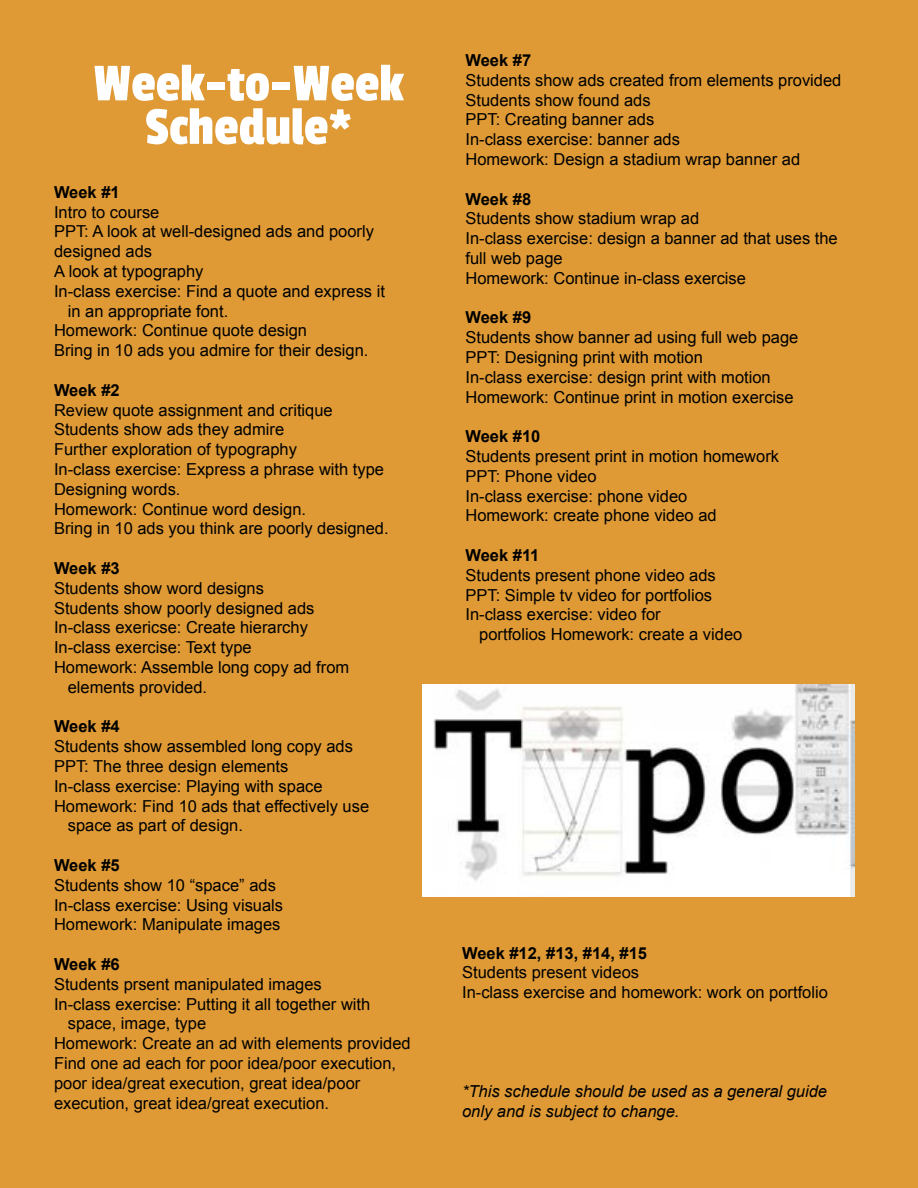
<style>
.page{position:relative;width:918px;height:1188px;background:#df9a35}
.page>*{position:absolute;margin:0;border:0;box-sizing:border-box;transform-origin:0 0}
.t1{font:55.5px/43.5px "Passion One";color:#fff;text-align:center}
.t2{font:16.5px/19.8px "Arial";color:#000}
.t3{font:700 16.5px "Arial";color:#000}
.t4{font:italic 16.5px/19.8px "Arial";color:#000}
</style>
<div class="page">
<img style="left:422px;top:685px;width:432px;height:212px">
<h1 class="t1" style="left:93px;top:63px;width:312px">Week-to-Week<br>Schedule*</h1>
<p class="t3" style="left:54px;top:183px;width:67px">Week #1</p>
<p class="t2" style="left:54px;top:202px;width:107px">Intro to course</p>
<p class="t2" style="left:54px;top:222px;width:322px">PPT: A look at well-designed ads and poorly</p>
<p class="t2" style="left:54px;top:242px;width:100px">designed ads</p>
<p class="t2" style="left:54px;top:261px;width:151px">A look at typography</p>
<p class="t2" style="left:54px;top:281px;width:333px">In-class exercise: Find a quote and express it</p>
<p class="t2" style="left:68px;top:301px;width:162px">in an appropriate font.</p>
<p class="t2" style="left:54px;top:321px;width:255px">Homework: Continue quote design</p>
<p class="t2" style="left:54px;top:341px;width:316px">Bring in 10 ads you admire for their design.</p>
<p class="t3" style="left:54px;top:381px;width:67px">Week #2</p>
<p class="t2" style="left:54px;top:400px;width:336px">Review quote assignment and critique Students show ads they admire<br>Further exploration of typography<br>In-class exercise: Express a phrase with type Designing words.<br>Homework: Continue word design.<br>Bring in 10 ads you think are poorly designed.</p>
<p class="t3" style="left:54px;top:559px;width:67px">Week #3</p>
<p class="t2" style="left:54px;top:578px;width:212px">Students show word designs</p>
<p class="t2" style="left:54px;top:598px;width:262px">Students show poorly designed ads</p>
<p class="t2" style="left:54px;top:618px;width:255px">In-class exericse: Create hierarchy</p>
<p class="t2" style="left:54px;top:638px;width:199px">In-class exercise: Text type</p>
<p class="t2" style="left:54px;top:657px;width:297px">Homework: Assemble long copy ad from</p>
<p class="t2" style="left:68px;top:677px;width:141px">elements provided.</p>
<p class="t3" style="left:54px;top:717px;width:67px">Week #4</p>
<p class="t2" style="left:54px;top:737px;width:300px">Students show assembled long copy ads</p>
<p class="t2" style="left:54px;top:756px;width:236px">PPT: The three design elements</p>
<p class="t2" style="left:54px;top:776px;width:270px">In-class exercise: Playing with space</p>
<p class="t2" style="left:54px;top:796px;width:317px">Homework: Find 10 ads that effectively use</p>
<p class="t2" style="left:68px;top:816px;width:177px">space as part of design.</p>
<p class="t3" style="left:54px;top:856px;width:67px">Week #5</p>
<p class="t2" style="left:54px;top:875px;width:231px">Students show 10 “space” ads<br>In-class exercise: Using visuals<br>Homework: Manipulate images</p>
<p class="t3" style="left:54px;top:955px;width:67px">Week #6</p>
<p class="t2" style="left:54px;top:974px;width:269px">Students prsent manipulated images</p>
<p class="t2" style="left:54px;top:994px;width:318px">In-class exercise: Putting it all together with</p>
<p class="t2" style="left:68px;top:1014px;width:140px">space, image, type</p>
<p class="t2" style="left:54px;top:1034px;width:358px">Homework: Create an ad with elements provided</p>
<p class="t2" style="left:54px;top:1053px;width:344px">Find one ad each for poor idea/poor execution,</p>
<p class="t2" style="left:54px;top:1073px;width:308px">poor idea/great execution, great idea/poor</p>
<p class="t2" style="left:54px;top:1093px;width:277px">execution, great idea/great execution.</p>
<p class="t3" style="left:465px;top:51px;width:67px">Week #7</p>
<p class="t2" style="left:465px;top:70px;width:378px">Students show ads created from elements provided Students show found ads<br>PPT: Creating banner ads<br>In-class exercise: banner ads<br>Homework: Design a stadium wrap banner ad</p>
<p class="t3" style="left:465px;top:190px;width:67px">Week #8</p>
<p class="t2" style="left:465px;top:209px;width:374px">Students show stadium wrap ad<br>In-class exercise: design a banner ad that uses the full web page<br>Homework: Continue in-class exercise</p>
<p class="t3" style="left:465px;top:308px;width:67px">Week #9</p>
<p class="t2" style="left:465px;top:328px;width:334px">Students show banner ad using full web page PPT: Designing print with motion<br>In-class exercise: design print with motion Homework: Continue print in motion exercise</p>
<p class="t3" style="left:465px;top:427px;width:76px">Week #10</p>
<p class="t2" style="left:465px;top:446px;width:315px">Students present print in motion homework<br>PPT: Phone video<br>In-class exercise: phone video<br>Homework: create phone video ad</p>
<p class="t3" style="left:465px;top:546px;width:76px">Week #11</p>
<p class="t2" style="left:465px;top:565px;width:252px">Students present phone video ads<br>PPT: Simple tv video for portfolios<br>In-class exercise: video for</p>
<p class="t2" style="left:479px;top:625px;width:265px">portfolios Homework: create a video</p>
<p class="t3" style="left:462px;top:944px;width:186px">Week #12, #13, #14, #15</p>
<p class="t2" style="left:462px;top:963px;width:367px">Students present videos<br>In-class exercise and homework: work on portfolio</p>
<p class="t4" style="left:462px;top:1082px;width:367px">*This schedule should be used as a general guide only and is subject to change.</p>
</div>
